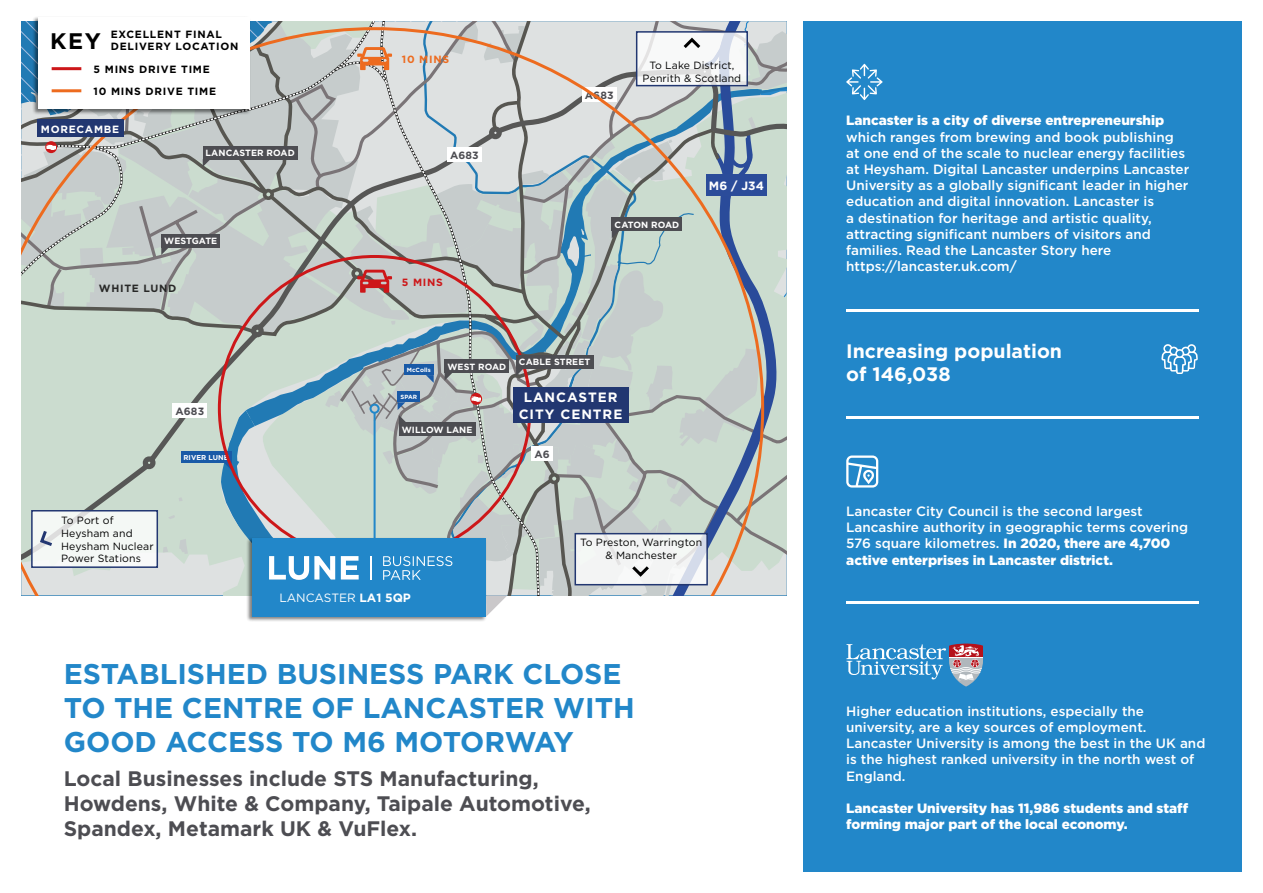
<style>
.page{position:relative;width:1263px;height:893px;background:#fff}
.page>*{position:absolute;margin:0;border:0;box-sizing:border-box;transform-origin:0 0}
.t1{font:700 28.5px/34.2px "Gotham HTF";color:#2287c9}
.t2{font:700 21px/25.2px "Gotham HTF";color:#4d4d52}
.t3{font:700 19.5px/23.4px "Gotham HTF";color:#fff}
.t4{font:500 13.5px/16.2px "Gotham HTF";color:#fff}
.t5{font:900 13.5px/16.2px "Gotham HTF";color:#fff}
.t6{font:700 13.5px/16.2px "Gotham HTF";letter-spacing:.07em;color:#fff;text-align:center}
.t7{font:12px "Gotham HTF";color:#fff}
.t8{font:700 12px "Gotham HTF";color:#fff}
.t9{font:10.5px/12.6px "Gotham HTF";letter-spacing:.01em;color:#000;text-align:center}
.t10{font:700 10.5px/12.6px "Gotham HTF";letter-spacing:.07em;color:#000}
.t11{font:700 10.5px "Gotham HTF";letter-spacing:.01em;color:#4d4d52}
.t12{font:700 10.5px "Gotham HTF";letter-spacing:.07em;color:#282827}
.t13{font:700 10.5px "Gotham HTF";letter-spacing:.07em;color:#fff}
.t14{font:700 10.5px "Gotham HTF";letter-spacing:.07em;color:#ed6b1f}
.t15{font:700 10.5px "Gotham HTF";color:#cd1719}
.t16{font:700 9px "Gotham HTF";letter-spacing:.01em;color:#fff}
.t17{font:700 7.05px "Gotham HTF";letter-spacing:.01em;color:#fff}
.t18{font:700 6px "Gotham HTF";letter-spacing:.01em;color:#fff}
.s1{font-size:22.5px}
.s2{font-weight:700}
.s3{font-weight:900}
</style>
<div class="page">
<div style="left:804px;top:21px;width:438px;height:851px;background:#2287c9"></div>
<svg style="left:846px;top:455px;width:32px;height:33px"></svg>
<svg style="left:1161px;top:344px;width:37px;height:30px"></svg>
<hr style="left:846px;top:310px;width:353px;height:2px;background:#fff">
<hr style="left:846px;top:416px;width:353px;height:2px;background:#fff">
<hr style="left:846px;top:602px;width:353px;height:2px;background:#fff">
<svg style="left:846px;top:643px;width:137px;height:44px"></svg>
<hr style="left:949px;top:657px;width:34px;height:1px;background:#fff">
<svg style="left:846px;top:64px;width:37px;height:36px"></svg>
<div style="left:246px;top:537px;width:241px;height:85px;background:#000;opacity:.5"></div>
<svg style="left:21px;top:21px;width:766px;height:596px;background:#bbc7c8"></svg>
<div style="left:37px;top:120px;width:86px;height:17px;background:#223771"></div>
<p class="t10" style="left:50px;top:27px;width:190px;text-indent:61px">EXCELLENT FINAL<br><span class="s1">KEY</span> DELIVERY LOCATION</p>
<p class="t10" style="left:94px;top:58px;width:124px;line-height:22px">5 MINS DRIVE TIME<br>10 MINS DRIVE TIME</p>
<p class="t13" style="left:41px;top:123px;width:80px">MORECAMBE</p>
<p class="t16" style="left:206px;top:148px;width:91px">LANCASTER ROAD</p>
<p class="t16" style="left:164px;top:236px;width:55px">WESTGATE</p>
<p class="t12" style="left:99px;top:282px;width:79px">WHITE LUND</p>
<p class="t14" style="left:402px;top:53px;width:49px">10 MINS</p>
<p class="t11" style="left:450px;top:149px;width:30px">A683</p>
<p class="t15" style="left:402px;top:276px;width:43px">5 MINS</p>
<p class="t11" style="left:585px;top:89px;width:30px">A683</p>
<p class="t9" style="left:643px;top:59px;width:100px">To Lake District,<br>Penrith &amp; Scotland</p>
<p class="t8" style="left:709px;top:178px;width:57px">M6 / J34</p>
<p class="t16" style="left:615px;top:219px;width:66px">CATON ROAD</p>
<p class="t11" style="left:175px;top:405px;width:30px">A683</p>
<p class="t17" style="left:183px;top:453px;width:47px">RIVER LUNE</p>
<p class="t9" style="left:61px;top:514px;width:94px;text-align:left">To Port of<br>Heysham and<br>Heysham Nuclear<br>Power Stations</p>
<p class="t18" style="left:407px;top:367px;width:25px">McColls</p>
<p class="t18" style="left:400px;top:394px;width:18px">SPAR</p>
<p class="t16" style="left:447px;top:362px;width:60px">WEST ROAD</p>
<p class="t16" style="left:402px;top:425px;width:72px">WILLOW LANE</p>
<p class="t16" style="left:519px;top:357px;width:73px">CABLE STREET</p>
<p class="t6" style="left:519px;top:389px;width:105px">LANCASTER<br>CITY CENTRE</p>
<p class="t11" style="left:534px;top:448px;width:17px">A6</p>
<p class="t7" style="left:279px;top:591px;width:133px">LANCASTER <span class="s2">LA1 5QP</span></p>
<p class="t9" style="left:580px;top:536px;width:124px">To Preston, Warrington &amp; Manchester</p>
<h1 class="t1" style="left:64px;top:656px;width:573px">ESTABLISHED BUSINESS PARK CLOSE<br>TO THE CENTRE OF LANCASTER WITH<br>GOOD ACCESS TO M6 MOTORWAY</h1>
<h2 class="t2" style="left:64px;top:765px;width:528px">Local Businesses include STS Manufacturing,<br>Howdens, White &amp; Company, Taipale Automotive,<br>Spandex, Metamark UK &amp; VuFlex.</h2>
<p class="t5" style="left:846px;top:112px;width:320px">Lancaster is a city of diverse entrepreneurship</p>
<p class="t4" style="left:846px;top:128px;width:345px">which ranges from brewing and book publishing at one end of the scale to nuclear energy facilities at Heysham. Digital Lancaster underpins Lancaster University as a globally significant leader in higher education and digital innovation. Lancaster is<br>a destination for heritage and artistic quality, attracting significant numbers of visitors and families. Read the Lancaster Story here https://lancaster.uk.com/</p>
<h3 class="t3" style="left:846px;top:339px;width:217px">Increasing population of 146,038</h3>
<p class="t4" style="left:846px;top:503px;width:343px">Lancaster City Council is the second largest Lancashire authority in geographic terms covering 576 square kilometres. <span class="s3">In 2020, there are 4,700 active enterprises in Lancaster district.</span></p>
<p class="t4" style="left:846px;top:703px;width:361px">Higher education institutions, especially the university, are a key sources of employment.<br>Lancaster University is among the best in the UK and is the highest ranked university in the north west of England.</p>
<p class="t5" style="left:846px;top:800px;width:343px">Lancaster University has 11,986 students and staff forming major part of the local economy.</p>
</div>
